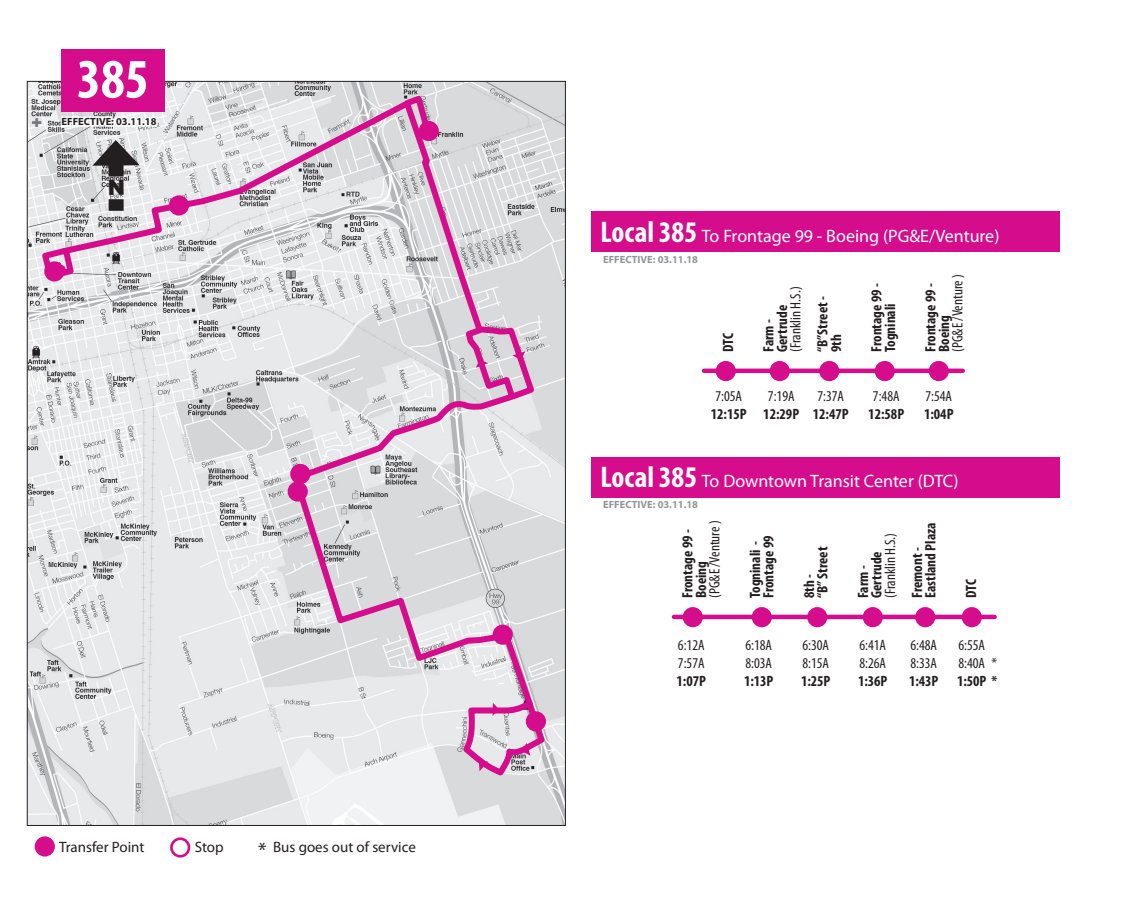
<style>
.page{position:relative;width:1134px;height:918px;background:#fff}
.page>*{position:absolute;margin:0;border:0;box-sizing:border-box;transform-origin:0 0}
.t1{font:700 condensed 56.25px "Myriad Pro";color:#fff}
.t2{font:18px "Myriad Pro";color:#fff}
.t3{font:700 condensed 15px/13.5px "Myriad Pro";color:#231f20}
.t4{font:condensed 15px "Myriad Pro";color:#231f20}
.t5{font:15px "Myriad Pro";color:#231f20}
.t6{font:700 10.5px "Myriad Pro";color:#939598}
.t7{font:700 10.5px "Myriad Pro";color:#231f20}
.s1{font-stretch:condensed;font-size:22.5px}
.s2{font-weight:700;font-stretch:condensed;font-size:30px}
</style>
<div class="page">
<img style="left:29px;top:83px;width:535px;height:741px">
<svg style="left:38px;top:96px;width:250px;height:184px"></svg>
<div style="left:591px;top:212px;width:469px;height:40px;background:#d50d8c"></div>
<hr style="left:704px;top:369px;width:259px;height:4px;background:#d50d8c">
<div style="left:717px;top:362px;width:18px;height:18px;background:#d50d8c;border-radius:50%"></div>
<div style="left:716px;top:361px;width:20px;height:20px;border:3px solid #d50d8c;border-radius:50%"></div>
<div style="left:876px;top:362px;width:18px;height:18px;background:#d50d8c;border-radius:50%"></div>
<div style="left:875px;top:361px;width:20px;height:20px;border:3px solid #d50d8c;border-radius:50%"></div>
<div style="left:930px;top:362px;width:18px;height:18px;background:#d50d8c;border-radius:50%"></div>
<div style="left:929px;top:361px;width:20px;height:20px;border:3px solid #d50d8c;border-radius:50%"></div>
<div style="left:771px;top:362px;width:18px;height:18px;background:#d50d8c;border-radius:50%"></div>
<div style="left:770px;top:361px;width:20px;height:20px;border:3px solid #d50d8c;border-radius:50%"></div>
<div style="left:821px;top:362px;width:17px;height:18px;background:#d50d8c;border-radius:50%"></div>
<div style="left:819px;top:361px;width:20px;height:20px;border:3px solid #d50d8c;border-radius:50%"></div>
<hr style="left:674px;top:615px;width:321px;height:4px;background:#d50d8c">
<div style="left:684px;top:608px;width:18px;height:18px;background:#d50d8c;border-radius:50%"></div>
<div style="left:683px;top:607px;width:20px;height:20px;border:3px solid #d50d8c;border-radius:50%"></div>
<div style="left:864px;top:608px;width:18px;height:18px;background:#d50d8c;border-radius:50%"></div>
<div style="left:863px;top:607px;width:20px;height:20px;border:3px solid #d50d8c;border-radius:50%"></div>
<div style="left:917px;top:608px;width:17px;height:18px;background:#d50d8c;border-radius:50%"></div>
<div style="left:915px;top:607px;width:20px;height:20px;border:3px solid #d50d8c;border-radius:50%"></div>
<div style="left:963px;top:608px;width:18px;height:18px;background:#d50d8c;border-radius:50%"></div>
<div style="left:962px;top:607px;width:20px;height:20px;border:3px solid #d50d8c;border-radius:50%"></div>
<div style="left:753px;top:608px;width:18px;height:18px;background:#d50d8c;border-radius:50%"></div>
<div style="left:752px;top:607px;width:20px;height:20px;border:3px solid #d50d8c;border-radius:50%"></div>
<div style="left:809px;top:608px;width:17px;height:18px;background:#d50d8c;border-radius:50%"></div>
<div style="left:807px;top:607px;width:20px;height:20px;border:3px solid #d50d8c;border-radius:50%"></div>
<div style="left:591px;top:457px;width:469px;height:40px;background:#d50d8c"></div>
<svg style="left:288px;top:91px;width:260px;height:687px"></svg>
<div style="left:62px;top:49px;width:103px;height:63px;background:#d50d8c"></div>
<div style="left:108px;top:156px;width:16px;height:21px;background:#231f20"></div>
<svg style="left:59px;top:114px;width:100px;height:52px"></svg>
<div style="left:109px;top:199px;width:15px;height:12px;background:#231f20"></div>
<div style="left:36px;top:838px;width:18px;height:17px;background:#d50d8c;border-radius:50%"></div>
<div style="left:35px;top:836px;width:20px;height:21px;border:3px solid #d50d8c;border-radius:50%"></div>
<div style="left:494px;top:626px;width:18px;height:17px;background:#d50d8c;border-radius:50%"></div>
<div style="left:493px;top:625px;width:20px;height:20px;border:3px solid #d50d8c;border-radius:50%"></div>
<div style="left:527px;top:713px;width:18px;height:17px;background:#d50d8c;border-radius:50%"></div>
<div style="left:526px;top:711px;width:20px;height:21px;border:3px solid #d50d8c;border-radius:50%"></div>
<div style="left:292px;top:465px;width:17px;height:18px;background:#d50d8c;border-radius:50%"></div>
<div style="left:290px;top:464px;width:20px;height:20px;border:3px solid #d50d8c;border-radius:50%"></div>
<div style="left:420px;top:122px;width:18px;height:18px;background:#d50d8c;border-radius:50%"></div>
<div style="left:419px;top:121px;width:20px;height:20px;border:3px solid #d50d8c;border-radius:50%"></div>
<div style="left:170px;top:197px;width:18px;height:17px;background:#d50d8c;border-radius:50%"></div>
<div style="left:169px;top:195px;width:20px;height:21px;border:3px solid #d50d8c;border-radius:50%"></div>
<div style="left:46px;top:263px;width:17px;height:17px;background:#d50d8c;border-radius:50%"></div>
<div style="left:44px;top:261px;width:20px;height:21px;border:3px solid #d50d8c;border-radius:50%"></div>
<div style="left:289px;top:483px;width:17px;height:17px;background:#d50d8c;border-radius:50%"></div>
<div style="left:288px;top:481px;width:20px;height:21px;border:3px solid #d50d8c;border-radius:50%"></div>
<div style="left:170px;top:837px;width:20px;height:21px;border:3px solid #d50d8c;border-radius:50%"></div>
<svg style="left:109px;top:180px;width:15px;height:15px"></svg>
<h1 class="t1" style="left:77px;top:44px;width:73px">385</h1>
<p class="t7" style="left:62px;top:115px;width:96px">EFFECTIVE: 03.11.18</p>
<p class="t5" style="left:59px;top:838px;width:87px">Transfer Point</p>
<p class="t5" style="left:195px;top:838px;width:30px">Stop</p>
<p class="t5" style="left:258px;top:838px;width:159px"><span class="s1">*</span> Bus goes out of service</p>
<p class="t2" style="left:600px;top:225px;width:401px"><span class="s2">Local 385</span> To Frontage 99 - Boeing (PG&amp;E/Venture)</p>
<p class="t6" style="left:603px;top:253px;width:96px">EFFECTIVE: 03.11.18</p>
<p class="t3" style="left:721px;top:352px;width:20px;rotate:-90deg">DTC</p>
<p class="t4" style="left:786px;top:352px;width:67px;rotate:-90deg">(Franklin H.S.)</p>
<p class="t3" style="left:815px;top:352px;width:57px;rotate:-90deg">“B”Street -<br>9th</p>
<p class="t3" style="left:761px;top:352px;width:48px;rotate:-90deg">Farm -<br>Gertrude</p>
<p class="t3" style="left:869px;top:352px;width:70px;rotate:-90deg">Frontage 99 -<br>Togninali</p>
<p class="t3" style="left:923px;top:352px;width:70px;rotate:-90deg">Frontage 99 -<br>Boeing</p>
<p class="t4" style="left:948px;top:352px;width:79px;rotate:-90deg">(PG&amp;E /Venture )</p>
<p class="t4" style="left:715px;top:387px;width:28px">7:05A</p>
<p class="t4" style="left:768px;top:387px;width:28px">7:19A</p>
<p class="t4" style="left:817px;top:387px;width:28px">7:37A</p>
<p class="t4" style="left:873px;top:387px;width:28px">7:48A</p>
<p class="t4" style="left:925px;top:387px;width:28px">7:54A</p>
<p class="t3" style="left:711px;top:407px;width:139px">12:15P 12:29P 12:47P</p>
<p class="t3" style="left:868px;top:407px;width:37px">12:58P</p>
<p class="t3" style="left:924px;top:407px;width:31px">1:04P</p>
<p class="t2" style="left:600px;top:470px;width:360px"><span class="s2">Local 385</span> To Downtown Transit Center (DTC)</p>
<p class="t6" style="left:603px;top:498px;width:96px">EFFECTIVE: 03.11.18</p>
<p class="t3" style="left:680px;top:598px;width:70px;rotate:-90deg">Frontage 99 -<br>Boeing</p>
<p class="t4" style="left:705px;top:598px;width:79px;rotate:-90deg">(PG&amp;E /Venture )</p>
<p class="t4" style="left:881px;top:598px;width:67px;rotate:-90deg">(Franklin H.S.)</p>
<p class="t3" style="left:910px;top:598px;width:77px;rotate:-90deg">Fremont -<br>Eastland Plaza</p>
<p class="t3" style="left:748px;top:598px;width:64px;rotate:-90deg">Togninali -<br>Frontage 99</p>
<p class="t3" style="left:802px;top:598px;width:53px;rotate:-90deg">8th -<br>“B” Street</p>
<p class="t3" style="left:856px;top:598px;width:48px;rotate:-90deg">Farm -<br>Gertrude</p>
<p class="t3" style="left:964px;top:598px;width:20px;rotate:-90deg">DTC</p>
<p class="t4" style="left:678px;top:636px;width:28px">6:12A</p>
<p class="t4" style="left:745px;top:636px;width:28px">6:18A</p>
<p class="t4" style="left:802px;top:636px;width:28px">6:30A</p>
<p class="t4" style="left:859px;top:636px;width:28px">6:41A</p>
<p class="t4" style="left:910px;top:636px;width:28px">6:48A</p>
<p class="t4" style="left:958px;top:636px;width:28px">6:55A</p>
<p class="t4" style="left:678px;top:654px;width:28px">7:57A</p>
<p class="t4" style="left:745px;top:654px;width:28px">8:03A</p>
<p class="t4" style="left:802px;top:654px;width:28px">8:15A</p>
<p class="t4" style="left:859px;top:654px;width:28px">8:26A</p>
<p class="t4" style="left:910px;top:654px;width:28px">8:33A</p>
<p class="t4" style="left:958px;top:654px;width:40px">8:40A *</p>
<p class="t3" style="left:677px;top:674px;width:31px">1:07P</p>
<p class="t3" style="left:744px;top:674px;width:31px">1:13P</p>
<p class="t3" style="left:801px;top:674px;width:31px">1:25P</p>
<p class="t3" style="left:858px;top:674px;width:31px">1:36P</p>
<p class="t3" style="left:909px;top:674px;width:90px">1:43P 1:50P *</p>
</div>
